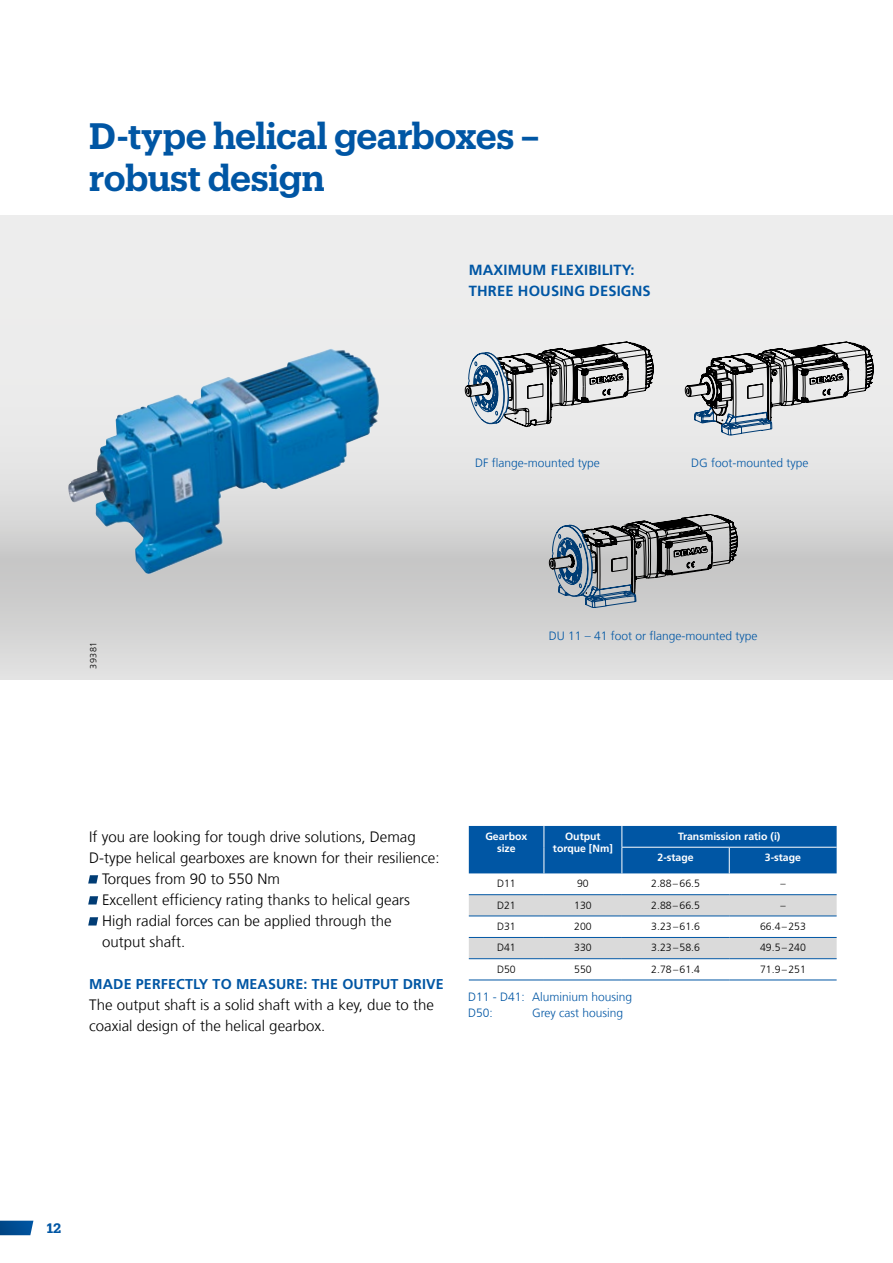
<style>
.page{position:relative;width:893px;height:1263px;background:#fff}
.page>*{position:absolute;margin:0;border:0;box-sizing:border-box;transform-origin:0 0}
.t1{font:600 36px/42px "Produkt";letter-spacing:-.01em;color:#0056a4}
.t2{font:300 15px/21px "Frutiger LT Com";color:#000}
.t3{font:700 14.7px/21px "Frutiger LT Com";letter-spacing:.01em;color:#0056a4}
.t4{font:700 14.25px "Frutiger LT Com";letter-spacing:.01em;color:#0056a4}
.t5{font:600 13.5px "Produkt";color:#0056a4}
.t6{font:300 12px/15.8px "Frutiger LT Com";color:#0056a4}
.t7{font:300 10.5px "Frutiger LT Com";color:#000}
.t8{font:700 10.5px/12px "Frutiger LT Com";color:#fff;text-align:center}
.t9{font:300 9px "Frutiger LT Com";letter-spacing:.05em;color:#000}
.s1{color:#fff}
</style>
<div class="page">
<svg style="left:0;top:215px;width:893px;height:464px;background:#e1e1e1"></svg>
<svg style="left:469px;top:895px;width:368px;height:63px"></svg>
<div style="left:469px;top:826px;width:368px;height:47px;background:#0056a4"></div>
<hr style="left:469px;top:894px;width:75px;height:1px;background:#0056a4">
<hr style="left:544px;top:894px;width:78px;height:1px;background:#0056a4">
<hr style="left:622px;top:894px;width:107px;height:1px;background:#0056a4">
<hr style="left:729px;top:894px;width:108px;height:1px;background:#0056a4">
<hr style="left:469px;top:915px;width:75px;height:1px;background:#0056a4">
<hr style="left:544px;top:915px;width:78px;height:1px;background:#0056a4">
<hr style="left:622px;top:915px;width:107px;height:1px;background:#0056a4">
<hr style="left:729px;top:915px;width:108px;height:1px;background:#0056a4">
<hr style="left:469px;top:937px;width:75px;height:1px;background:#0056a4">
<hr style="left:544px;top:937px;width:78px;height:1px;background:#0056a4">
<hr style="left:622px;top:937px;width:107px;height:1px;background:#0056a4">
<hr style="left:729px;top:937px;width:108px;height:1px;background:#0056a4">
<hr style="left:469px;top:958px;width:75px;height:1px;background:#0056a4">
<hr style="left:544px;top:958px;width:78px;height:1px;background:#0056a4">
<hr style="left:622px;top:958px;width:107px;height:1px;background:#0056a4">
<hr style="left:729px;top:958px;width:108px;height:1px;background:#0056a4">
<hr style="left:469px;top:979px;width:75px;height:1px;background:#0056a4">
<hr style="left:544px;top:979px;width:78px;height:1px;background:#0056a4">
<hr style="left:622px;top:979px;width:107px;height:1px;background:#0056a4">
<hr style="left:729px;top:979px;width:108px;height:1px;background:#0056a4">
<svg style="left:446px;top:342px;width:221px;height:116px;background:#c1c3c5"></svg>
<svg style="left:685px;top:342px;width:204px;height:94px;background:#b3b5b6"></svg>
<svg style="left:538px;top:514px;width:208px;height:116px;background:#a4a8ab"></svg>
<img style="left:68px;top:348px;width:312px;height:228px">
<svg style="left:0;top:1221px;width:33px;height:14px"></svg>
<h1 class="t1" style="left:89px;top:112px;width:452px">D-type helical gearboxes – robust design</h1>
<p class="t3" style="left:469px;top:259px;width:183px">MAXIMUM FLEXIBILITY:<br>THREE HOUSING DESIGNS</p>
<p class="t9" style="left:88px;top:669px;width:28px;rotate:-90deg">39381</p>
<p class="t6" style="left:475px;top:455px;width:126px">DF flange-mounted type</p>
<p class="t6" style="left:691px;top:455px;width:119px">DG foot-mounted type</p>
<p class="t6" style="left:549px;top:628px;width:210px">DU 11 – 41 foot or flange-mounted type</p>
<p class="t2" style="left:89px;top:826px;width:352px">If you are looking for tough drive solutions, Demag<br>D-type helical gearboxes are known for their resilience:</p>
<p class="t2" style="left:89px;top:868px;width:192px"><span class="s1">•</span> Torques from 90 to 550 Nm</p>
<p class="t2" style="left:89px;top:889px;width:322px"><span class="s1">•</span> Excellent efficiency rating thanks to helical gears</p>
<p class="t2" style="left:102px;top:910px;width:291px;text-indent:-13px"><span class="s1">•</span> High radial forces can be applied through the output shaft.</p>
<p class="t4" style="left:89px;top:975px;width:356px">MADE PERFECTLY TO MEASURE: THE OUTPUT DRIVE</p>
<p class="t2" style="left:89px;top:994px;width:346px">The output shaft is a solid shaft with a key, due to the coaxial design of the helical gearbox.</p>
<p class="t8" style="left:485px;top:830px;width:44px">Gearbox size</p>
<p class="t8" style="left:553px;top:830px;width:61px">Output torque [Nm]</p>
<p class="t8" style="left:657px;top:825px;width:124px;line-height:21.3px;text-align:left;text-indent:21px">Transmission ratio (i)<br>2-stage</p>
<p class="t8" style="left:765px;top:851px;width:38px">3-stage</p>
<p class="t7" style="left:497px;top:877px;width:20px">D11</p>
<p class="t7" style="left:577px;top:877px;width:13px">90</p>
<p class="t7" style="left:651px;top:877px;width:50px">2.88–66.5</p>
<p class="t7" style="left:780px;top:877px;width:7px">–</p>
<p class="t7" style="left:497px;top:899px;width:20px">D21</p>
<p class="t7" style="left:574px;top:899px;width:19px">130</p>
<p class="t7" style="left:651px;top:899px;width:50px">2.88–66.5</p>
<p class="t7" style="left:780px;top:899px;width:7px">–</p>
<p class="t7" style="left:497px;top:920px;width:20px">D31</p>
<p class="t7" style="left:574px;top:920px;width:19px">200</p>
<p class="t7" style="left:651px;top:920px;width:50px">3.23–61.6</p>
<p class="t7" style="left:760px;top:920px;width:47px">66.4–253</p>
<p class="t7" style="left:497px;top:941px;width:20px">D41</p>
<p class="t7" style="left:574px;top:941px;width:19px">330</p>
<p class="t7" style="left:651px;top:941px;width:50px">3.23–58.6</p>
<p class="t7" style="left:760px;top:941px;width:47px">49.5–240</p>
<p class="t7" style="left:497px;top:963px;width:20px">D50</p>
<p class="t7" style="left:574px;top:963px;width:19px">550</p>
<p class="t7" style="left:651px;top:963px;width:50px">2.78–61.4</p>
<p class="t7" style="left:760px;top:963px;width:47px">71.9–251</p>
<p class="t6" style="left:468px;top:989px;width:165px">D11 - D41: Aluminium housing<br>D50:</p>
<p class="t6" style="left:532px;top:1005px;width:93px">Grey cast housing</p>
<p class="t5" style="left:47px;top:1218px;width:16px">12</p>
</div>
